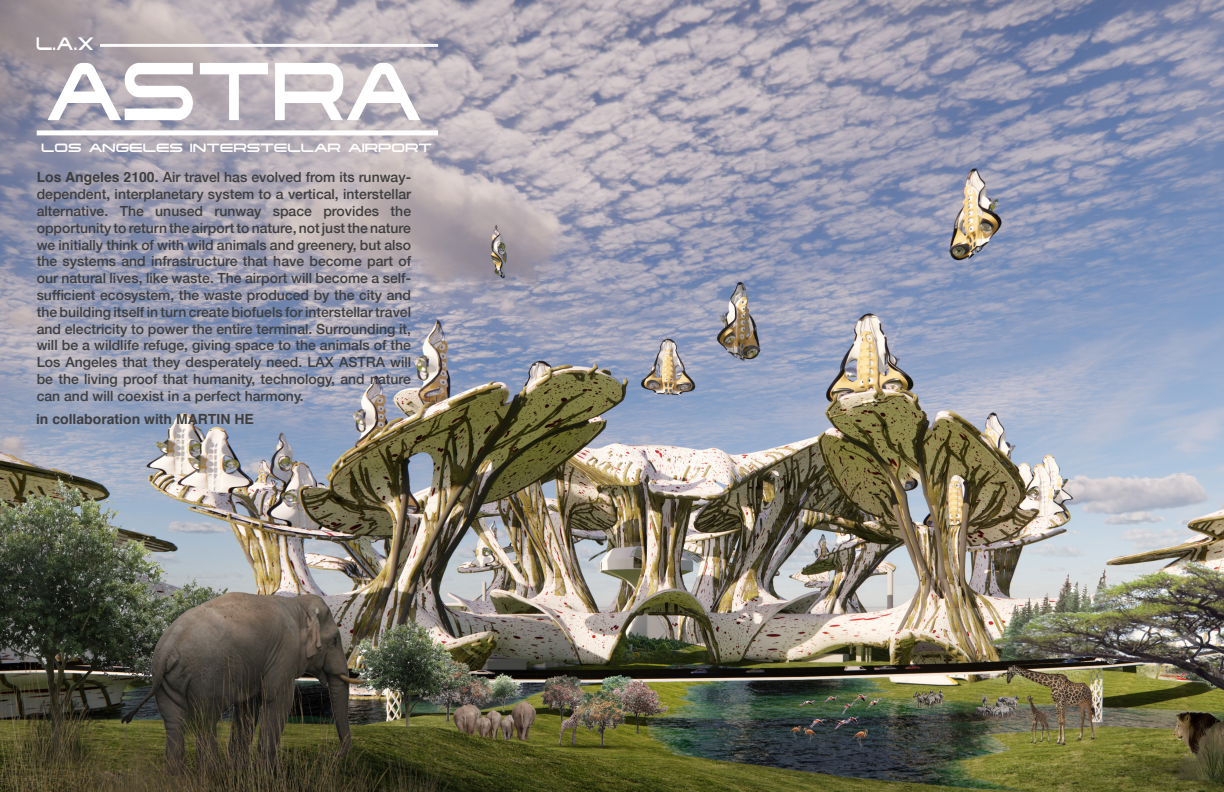
<style>
.page{position:relative;width:1224px;height:792px;background:#fff}
.page>*{position:absolute;margin:0;border:0;box-sizing:border-box;transform-origin:0 0}
.t1{font:81.8px "Tachyon";letter-spacing:-.025em;color:#fff;scale:.85 1}
.t2{font:18px "Tachyon";color:#fff;scale:.85 1}
.t3{font:500 14px/16.8px "Helvetica Neue";color:#3e3e3f;text-align:justify}
.t4{font:700 14px "Helvetica";color:#3e3e3f}
.t5{font:12px "Tachyon";color:#fff;scale:1.04 1}
.s1{font-family:"Helvetica";font-weight:700}
</style>
<div class="page">
<img style="left:0;top:0;width:1224px;height:792px">
<div style="left:37px;top:130px;width:401px;height:5px;background:#fff"></div>
<hr style="left:100px;top:44px;width:338px;height:3px;background:#fff">
<p class="t2" style="left:37px;top:32px;width:70px">L.A.X</p>
<p class="t1" style="left:48px;top:39px;width:448px">ASTRA</p>
<p class="t5" style="left:42px;top:140px;width:377px">LOS ANGELES INTERSTELLAR AIRPORT</p>
<p class="t3" style="left:37px;top:168px;width:376px"><span class="s1">Los Angeles 2100.</span> Air travel has evolved from its runway&shy;dependent, interplanetary system to a vertical, interstellar alternative. The unused runway space provides the opportunity to return the airport to nature, not just the nature we initially think of with wild animals and greenery, but also the systems and infrastructure that have become part of our natural lives, like waste. The airport will become a self&shy;sufficient ecosystem, the waste produced by the city and the building itself in turn create biofuels for interstellar travel and electricity to power the entire terminal. Surrounding it, will be a wildlife refuge, giving space to the animals of the Los Angeles that they desperately need. LAX ASTRA will be the living proof that humanity, technology, and nature can and will coexist in a perfect harmony.</p>
<p class="t4" style="left:36px;top:408px;width:219px">in collaboration with MARTIN HE</p>
</div>
